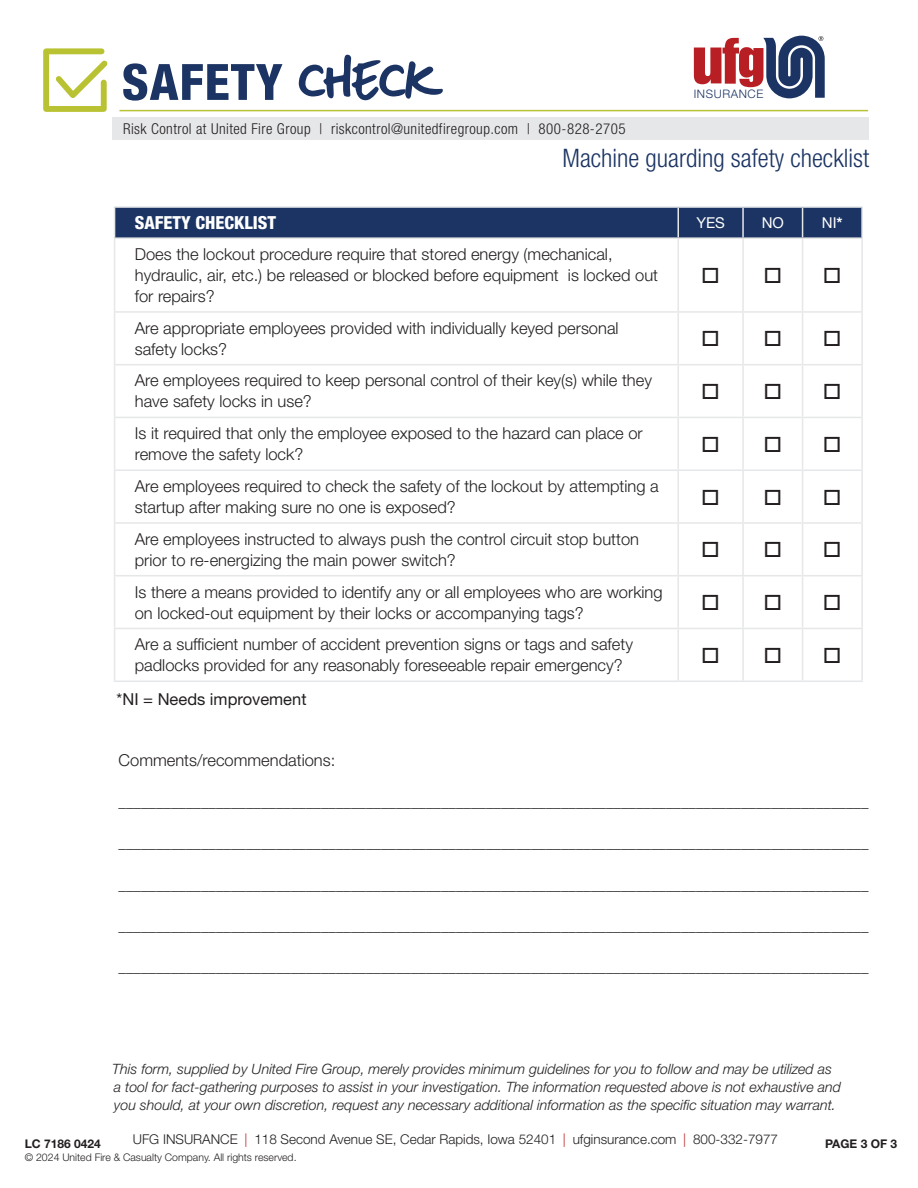
<style>
.page{position:relative;width:918px;height:1188px;background:#fff}
.page>*{position:absolute;margin:0;border:0;box-sizing:border-box;transform-origin:0 0}
.t1{font:800 condensed 50.1px "Helvetica Neue LT Std";letter-spacing:.02em;color:#1b3463}
.t2{font:300 condensed 25.5px "Helvetica Neue LT Std";color:#1b3463}
.red_bullet{font:800 condensed 18px "Helvetica Neue LT Std";color:#fff}
.red_bullet-2{font:300 16.5px/21px "Helvetica Neue LT Std";color:#231f20}
.red_bullet-3{font:16.5px "Helvetica Neue LT Std";color:#231f20}
.red_bullet-4{font:300 15px "Helvetica Neue LT Std";color:#231f20}
.t3{font:300 condensed 15px "Helvetica Neue LT Std";letter-spacing:.03em;color:#231f20}
.red_bullet-5{font:15px "Helvetica Neue LT Std";color:#fff}
.t4{font:italic 300 14.25px/18px "Helvetica Neue LT Std";color:#231f20}
.t5{font:300 13.5px "Helvetica Neue LT Std";color:#231f20}
.t6{font:700 12px "Helvetica Neue LT Std";color:#231f20}
.t7{font:300 11.7px "Helvetica Neue LT Std";letter-spacing:.05em;color:#1b3463}
.t8{font:300 10.5px "Helvetica Neue LT Std";color:#231f20}
.s1{font-family:"DK More Or Less";font-weight:400;font-stretch:normal;font-size:56.1px}
.s2{font-weight:700}
.s3{color:#b71f24}
</style>
<div class="page">
<hr style="left:119px;top:110px;width:749px;height:1px;background:#b9c233">
<svg style="left:43px;top:48px;width:65px;height:64px"></svg>
<svg style="left:694px;top:36px;width:131px;height:62px"></svg>
<div style="left:112px;top:118px;width:757px;height:22px;background:#e6e7e9"></div>
<hr style="left:114px;top:206px;width:564px;height:2px;background:#e6e7e9">
<hr style="left:678px;top:206px;width:65px;height:2px;background:#e6e7e9">
<hr style="left:743px;top:206px;width:60px;height:2px;background:#e6e7e9">
<hr style="left:803px;top:206px;width:60px;height:2px;background:#e6e7e9">
<div style="left:114px;top:207px;width:748px;height:30px;background:#1b3463"></div>
<hr style="left:861px;top:208px;width:2px;height:29px;background:#e6e7e9">
<hr style="left:114px;top:237px;width:564px;height:2px;background:#e6e7e9">
<hr style="left:114px;top:239px;width:1px;height:72px;background:#e6e7e9">
<hr style="left:678px;top:237px;width:65px;height:2px;background:#e6e7e9">
<hr style="left:677px;top:239px;width:2px;height:72px;background:#e6e7e9">
<hr style="left:743px;top:237px;width:60px;height:2px;background:#e6e7e9">
<hr style="left:742px;top:239px;width:2px;height:72px;background:#e6e7e9">
<hr style="left:803px;top:237px;width:60px;height:2px;background:#e6e7e9">
<hr style="left:802px;top:239px;width:1px;height:72px;background:#e6e7e9">
<hr style="left:861px;top:239px;width:2px;height:72px;background:#e6e7e9">
<hr style="left:114px;top:311px;width:564px;height:2px;background:#e6e7e9">
<hr style="left:114px;top:313px;width:1px;height:51px;background:#e6e7e9">
<hr style="left:678px;top:311px;width:65px;height:2px;background:#e6e7e9">
<hr style="left:677px;top:313px;width:2px;height:51px;background:#e6e7e9">
<hr style="left:743px;top:311px;width:60px;height:2px;background:#e6e7e9">
<hr style="left:742px;top:313px;width:2px;height:51px;background:#e6e7e9">
<hr style="left:803px;top:311px;width:60px;height:2px;background:#e6e7e9">
<hr style="left:802px;top:313px;width:1px;height:51px;background:#e6e7e9">
<hr style="left:861px;top:313px;width:2px;height:51px;background:#e6e7e9">
<hr style="left:114px;top:364px;width:564px;height:1px;background:#e6e7e9">
<hr style="left:114px;top:365px;width:1px;height:52px;background:#e6e7e9">
<hr style="left:678px;top:364px;width:65px;height:1px;background:#e6e7e9">
<hr style="left:677px;top:365px;width:2px;height:52px;background:#e6e7e9">
<hr style="left:743px;top:364px;width:60px;height:1px;background:#e6e7e9">
<hr style="left:742px;top:365px;width:2px;height:52px;background:#e6e7e9">
<hr style="left:803px;top:364px;width:60px;height:1px;background:#e6e7e9">
<hr style="left:802px;top:365px;width:1px;height:52px;background:#e6e7e9">
<hr style="left:861px;top:365px;width:2px;height:52px;background:#e6e7e9">
<hr style="left:114px;top:417px;width:564px;height:1px;background:#e6e7e9">
<hr style="left:114px;top:418px;width:1px;height:51px;background:#e6e7e9">
<hr style="left:678px;top:417px;width:65px;height:1px;background:#e6e7e9">
<hr style="left:677px;top:418px;width:2px;height:51px;background:#e6e7e9">
<hr style="left:743px;top:417px;width:60px;height:1px;background:#e6e7e9">
<hr style="left:742px;top:418px;width:2px;height:51px;background:#e6e7e9">
<hr style="left:803px;top:417px;width:60px;height:1px;background:#e6e7e9">
<hr style="left:802px;top:418px;width:1px;height:51px;background:#e6e7e9">
<hr style="left:861px;top:418px;width:2px;height:51px;background:#e6e7e9">
<hr style="left:114px;top:469px;width:564px;height:2px;background:#e6e7e9">
<hr style="left:114px;top:471px;width:1px;height:51px;background:#e6e7e9">
<hr style="left:678px;top:469px;width:65px;height:2px;background:#e6e7e9">
<hr style="left:677px;top:471px;width:2px;height:51px;background:#e6e7e9">
<hr style="left:743px;top:469px;width:60px;height:2px;background:#e6e7e9">
<hr style="left:742px;top:471px;width:2px;height:51px;background:#e6e7e9">
<hr style="left:803px;top:469px;width:60px;height:2px;background:#e6e7e9">
<hr style="left:802px;top:471px;width:1px;height:51px;background:#e6e7e9">
<hr style="left:861px;top:471px;width:2px;height:51px;background:#e6e7e9">
<hr style="left:114px;top:522px;width:564px;height:2px;background:#e6e7e9">
<hr style="left:114px;top:524px;width:1px;height:51px;background:#e6e7e9">
<hr style="left:678px;top:522px;width:65px;height:2px;background:#e6e7e9">
<hr style="left:677px;top:524px;width:2px;height:51px;background:#e6e7e9">
<hr style="left:743px;top:522px;width:60px;height:2px;background:#e6e7e9">
<hr style="left:742px;top:524px;width:2px;height:51px;background:#e6e7e9">
<hr style="left:803px;top:522px;width:60px;height:2px;background:#e6e7e9">
<hr style="left:802px;top:524px;width:1px;height:51px;background:#e6e7e9">
<hr style="left:861px;top:524px;width:2px;height:51px;background:#e6e7e9">
<hr style="left:114px;top:575px;width:564px;height:1px;background:#e6e7e9">
<hr style="left:114px;top:576px;width:1px;height:52px;background:#e6e7e9">
<hr style="left:678px;top:575px;width:65px;height:1px;background:#e6e7e9">
<hr style="left:677px;top:576px;width:2px;height:52px;background:#e6e7e9">
<hr style="left:743px;top:575px;width:60px;height:1px;background:#e6e7e9">
<hr style="left:742px;top:576px;width:2px;height:52px;background:#e6e7e9">
<hr style="left:803px;top:575px;width:60px;height:1px;background:#e6e7e9">
<hr style="left:802px;top:576px;width:1px;height:52px;background:#e6e7e9">
<hr style="left:861px;top:576px;width:2px;height:52px;background:#e6e7e9">
<hr style="left:114px;top:628px;width:564px;height:1px;background:#e6e7e9">
<hr style="left:114px;top:629px;width:1px;height:52px;background:#e6e7e9">
<hr style="left:678px;top:628px;width:65px;height:1px;background:#e6e7e9">
<hr style="left:677px;top:629px;width:2px;height:52px;background:#e6e7e9">
<hr style="left:743px;top:628px;width:60px;height:1px;background:#e6e7e9">
<hr style="left:742px;top:629px;width:2px;height:52px;background:#e6e7e9">
<hr style="left:803px;top:628px;width:60px;height:1px;background:#e6e7e9">
<hr style="left:802px;top:629px;width:1px;height:52px;background:#e6e7e9">
<hr style="left:861px;top:629px;width:2px;height:52px;background:#e6e7e9">
<hr style="left:114px;top:681px;width:564px;height:1px;background:#e6e7e9">
<hr style="left:678px;top:681px;width:65px;height:1px;background:#e6e7e9">
<hr style="left:743px;top:681px;width:60px;height:1px;background:#e6e7e9">
<hr style="left:803px;top:681px;width:60px;height:1px;background:#e6e7e9">
<h1 class="t1" style="left:122px;top:51px;width:324px">SAFETY <span class="s1">check</span></h1>
<p class="t3" style="left:123px;top:120px;width:504px">Risk Control at United Fire Group | riskcontrol@unitedfiregroup.com | 800-828-2705</p>
<p class="t7" style="left:694px;top:87px;width:71px">INSURANCE</p>
<h2 class="t2" style="left:563px;top:143px;width:308px">Machine guarding safety checklist</h2>
<p class="red_bullet" style="left:135px;top:211px;width:143px">SAFETY CHECKLIST</p>
<p class="red_bullet-5" style="left:696px;top:214px;width:30px">YES</p>
<p class="red_bullet-5" style="left:762px;top:214px;width:24px">NO</p>
<p class="red_bullet-5" style="left:822px;top:214px;width:22px">NI<span class="s2">*</span></p>
<p class="red_bullet-2" style="left:135px;top:243px;width:525px">Does the lockout procedure require that stored energy (mechanical, hydraulic, air, etc.) be released or blocked before equipment is locked out for repairs?</p>
<p class="red_bullet-2" style="left:135px;top:317px;width:485px">Are appropriate employees provided with individually keyed personal safety locks?</p>
<p class="red_bullet-2" style="left:135px;top:370px;width:519px">Are employees required to keep personal control of their key(s) while they have safety locks in use?</p>
<p class="red_bullet-2" style="left:135px;top:423px;width:510px">Is it required that only the employee exposed to the hazard can place or remove the safety lock?</p>
<p class="red_bullet-2" style="left:135px;top:475px;width:525px">Are employees required to check the safety of the lockout by attempting a startup after making sure no one is exposed?</p>
<p class="red_bullet-2" style="left:135px;top:528px;width:506px">Are employees instructed to always push the control circuit stop button prior to re-energizing the main power switch?</p>
<p class="red_bullet-2" style="left:135px;top:581px;width:529px">Is there a means provided to identify any or all employees who are working on locked-out equipment by their locks or accompanying tags?</p>
<p class="red_bullet-2" style="left:135px;top:634px;width:500px">Are a sufficient number of accident prevention signs or tags and safety padlocks provided for any reasonably foreseeable repair emergency?</p>
<p class="red_bullet-3" style="left:117px;top:690px;width:191px">*NI = Needs improvement</p>
<p class="red_bullet-2" style="left:119px;top:749px;width:218px">Comments/recommendations:</p>
<p class="red_bullet-4" style="left:119px;top:793px;width:752px">____________________________________________________________________________________________________</p>
<p class="red_bullet-4" style="left:119px;top:834px;width:752px">____________________________________________________________________________________________________</p>
<p class="red_bullet-4" style="left:119px;top:875px;width:752px">____________________________________________________________________________________________________</p>
<p class="red_bullet-4" style="left:119px;top:916px;width:752px">____________________________________________________________________________________________________</p>
<p class="red_bullet-4" style="left:119px;top:958px;width:752px">____________________________________________________________________________________________________</p>
<p class="t4" style="left:112px;top:1060px;width:730px">This form, supplied by United Fire Group, merely provides minimum guidelines for you to follow and may be utilized as a tool for fact-gathering purposes to assist in your investigation. The information requested above is not exhaustive and you should, at your own discretion, request any necessary additional information as the specific situation may warrant.</p>
<p class="t5" style="left:133px;top:1131px;width:647px">UFG INSURANCE <span class="s3">|</span> 118 Second Avenue SE, Cedar Rapids, Iowa 52401 <span class="s3">|</span> ufginsurance.com <span class="s3">|</span> 800-332-7977</p>
<p class="t6" style="left:25px;top:1136px;width:78px">LC 7186 0424</p>
<p class="t8" style="left:25px;top:1151px;width:273px">© 2024 United Fire &amp; Casualty Company. All rights reserved.</p>
<p class="t6" style="left:825px;top:1136px;width:74px">PAGE 3 OF 3</p>
</div>
